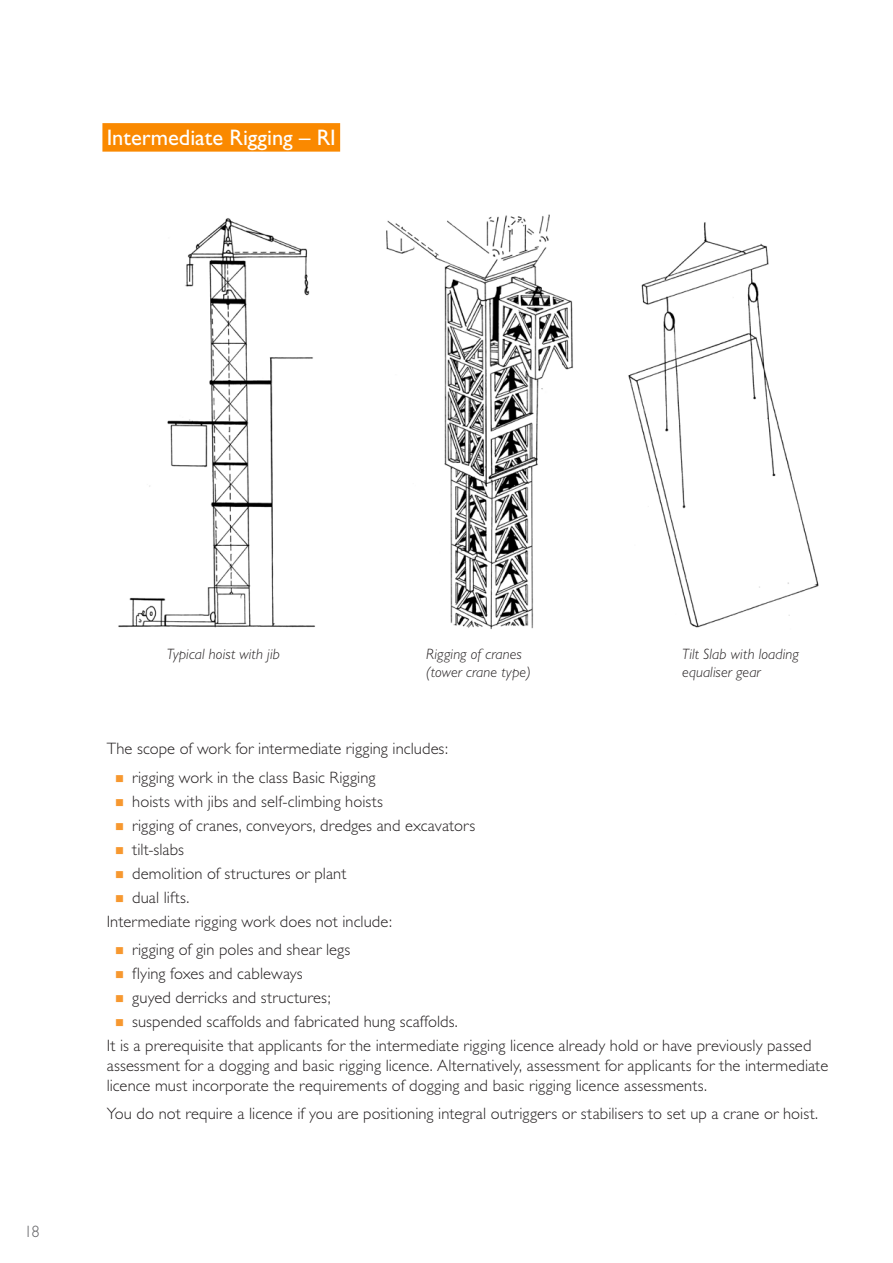
<style>
.page{position:relative;width:893px;height:1263px;background:#fff}
.page>*{position:absolute;margin:0;border:0;box-sizing:border-box;transform-origin:0 0}
.Heading_2{font:22.5px "Gill Sans";color:#fff}
.t1{font:300 16.5px/19.8px "Gill Sans";letter-spacing:.005em;color:#231f20}
.t2{font:300 16.5px "Gill Sans";color:#636366}
.t3{font:italic 300 15px/18px "Gill Sans";letter-spacing:.005em;color:#231f20}
</style>
<div class="page">
<div style="left:102px;top:123px;width:238px;height:29px;background:#fa8900"></div>
<img style="left:386px;top:214px;width:187px;height:415px">
<img style="left:118px;top:218px;width:197px;height:410px">
<img style="left:628px;top:222px;width:191px;height:406px">
<h2 class="Heading_2" style="left:107px;top:124px;width:231px">Intermediate Rigging – RI</h2>
<p class="t2" style="left:24px;top:1222px;width:17px">18</p>
<p class="t3" style="left:167px;top:645px;width:114px">Typical hoist with jib</p>
<p class="t3" style="left:426px;top:645px;width:106px">Rigging of cranes (tower crane type)</p>
<p class="t3" style="left:682px;top:645px;width:118px">Tilt Slab with loading equaliser gear</p>
<p class="t1" style="left:107px;top:739px;width:343px">The scope of work for intermediate rigging includes:</p>
<p class="t1" style="left:132px;top:767px;width:245px">rigging work in the class Basic Rigging</p>
<p class="t1" style="left:132px;top:791px;width:252px">hoists with jibs and self-climbing hoists</p>
<p class="t1" style="left:132px;top:815px;width:345px">rigging of cranes, conveyors, dredges and excavators</p>
<p class="t1" style="left:132px;top:839px;width:53px">tilt-slabs</p>
<p class="t1" style="left:132px;top:863px;width:216px">demolition of structures or plant</p>
<p class="t1" style="left:132px;top:887px;width:59px">dual lifts.</p>
<p class="t1" style="left:107px;top:912px;width:287px">Intermediate rigging work does not include:</p>
<p class="t1" style="left:132px;top:940px;width:220px">rigging of gin poles and shear legs</p>
<p class="t1" style="left:132px;top:964px;width:172px">flying foxes and cableways</p>
<p class="t1" style="left:132px;top:988px;width:200px">guyed derricks and structures;</p>
<p class="t1" style="left:132px;top:1012px;width:327px">suspended scaffolds and fabricated hung scaffolds.</p>
<p class="t1" style="left:107px;top:1036px;width:723px">It is a prerequisite that applicants for the intermediate rigging licence already hold or have previously passed assessment for a dogging and basic rigging licence. Alternatively, assessment for applicants for the intermediate licence must incorporate the requirements of dogging and basic rigging licence assessments.</p>
<p class="t1" style="left:107px;top:1104px;width:713px">You do not require a licence if you are positioning integral outriggers or stabilisers to set up a crane or hoist.</p>
</div>
